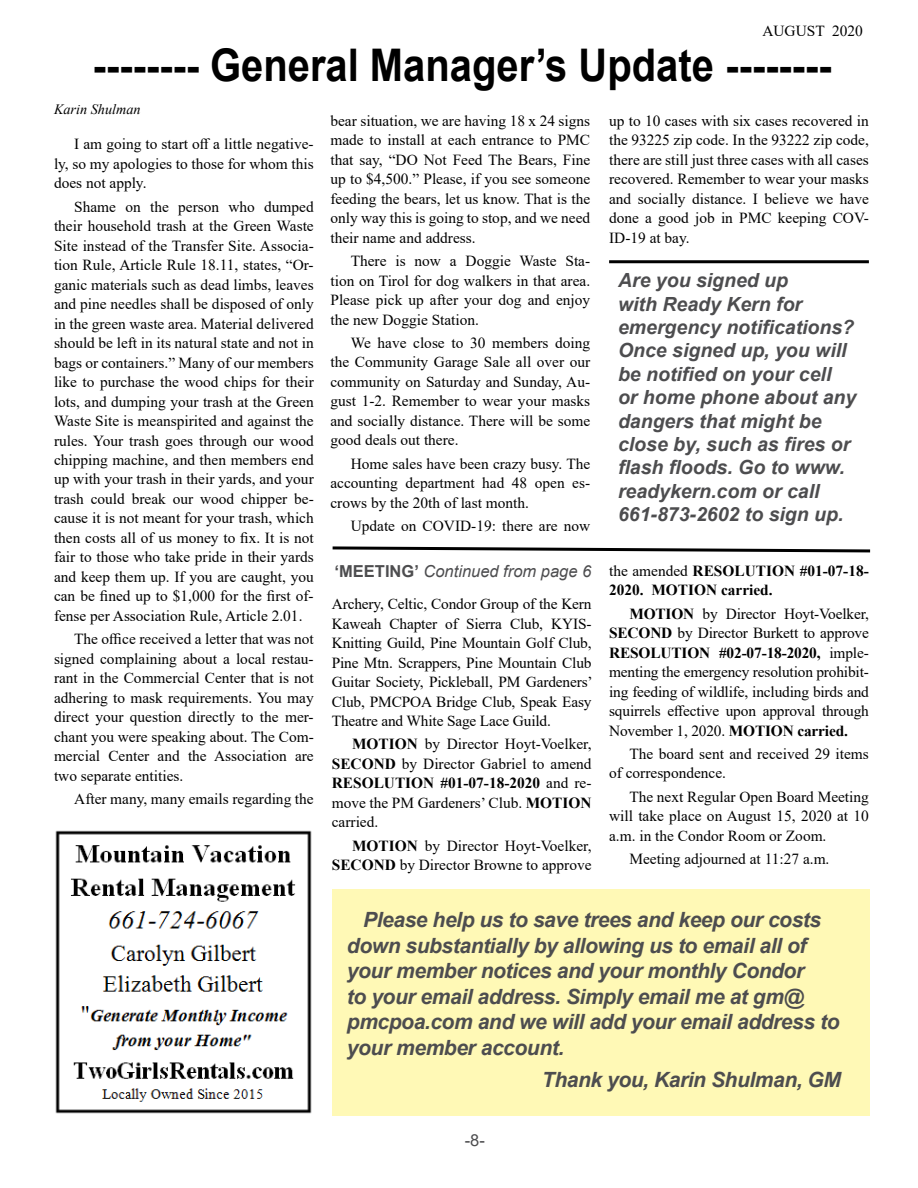
<style>
.page{position:relative;width:918px;height:1188px;background:#fff}
.page>*{position:absolute;margin:0;border:0;box-sizing:border-box;transform-origin:0 0}
.t1{font:700 45px "Arial";color:#000;scale:.89 1}
.t2{font:italic 700 21px/25.5px "Arial";letter-spacing:-.02em;color:#4d4d4f}
.t3{font:italic 700 19.5px/23.4px "Arial";color:#4d4d4f}
.t4{font:italic 16.5px "Arial";color:#4d4d4f}
.t5{font:16.5px "Arial";color:#4d4d4f}
.t6{font:15.3px/19.5px "Times New Roman";color:#000;text-align:justify}
.t7{font:700 15.3px/19.5px "Times New Roman";color:#000}
.t8{font:italic 14.25px "Times New Roman";color:#000}
.s1{font-weight:700;font-style:normal}
.s2{font-weight:700}
.s3{font-weight:400}
</style>
<div class="page">
<div style="left:333px;top:889px;width:537px;height:227px;background:#fff9b6"></div>
<svg style="left:332px;top:546px;width:539px;height:7px"></svg>
<hr style="left:609px;top:260px;width:260px;height:3px;background:#000">
<img style="left:55px;top:830px;width:257px;height:284px">
<p class="t6" style="left:762px;top:20px;width:102px">AUGUST 2020</p>
<h1 class="t1" style="left:93px;top:34px;width:832px">-------- General Manager’s Update --------</h1>
<p class="t8" style="left:54px;top:99px;width:88px">Karin Shulman</p>
<p class="t6" style="left:54px;top:134px;width:261px;text-indent:20px">I am going to start off a little negative&shy;ly, so my apologies to those for whom this does not apply.</p>
<p class="t6" style="left:54px;top:196px;width:261px;text-indent:20px">Shame on the person who dumped their household trash at the Green Waste Site instead of the Transfer Site. Associa&shy;tion Rule, Article Rule 18.11, states, “Or&shy;ganic materials such as dead limbs, leaves and pine needles shall be disposed of only in the green waste area. Material delivered should be left in its natural state and not in bags or containers.” Many of our members like to purchase the wood chips for their lots, and dumping your trash at the Green Waste Site is meanspirited and against the rules. Your trash goes through our wood chipping machine, and then members end up with your trash in their yards, and your trash could break our wood chipper be&shy;cause it is not meant for your trash, which then costs all of us money to fix. It is not fair to those who take pride in their yards and keep them up. If you are caught, you can be fined up to $1,000 for the first of&shy;fense per Association Rule, Article 2.01.</p>
<p class="t6" style="left:54px;top:629px;width:261px;text-indent:20px">The office received a letter that was not signed complaining about a local restau&shy;rant in the Commercial Center that is not adhering to mask requirements. You may direct your question directly to the mer&shy;chant you were speaking about. The Com&shy;mercial Center and the Association are two separate entities.</p>
<p class="t6" style="left:74px;top:789px;width:241px">After many, many emails regarding the</p>
<p class="t6" style="left:330px;top:110px;width:261px">bear situation, we are having 18 x 24 signs made to install at each entrance to PMC that say, “DO Not Feed The Bears, Fine up to $4,500.” Please, if you see someone feeding the bears, let us know. That is the only way this is going to stop, and we need their name and address.</p>
<p class="t6" style="left:330px;top:251px;width:261px;text-indent:20px">There is now a Doggie Waste Sta&shy;tion on Tirol for dog walkers in that area.<br>Please pick up after your dog and enjoy the new Doggie Station.</p>
<p class="t6" style="left:330px;top:332px;width:261px;text-indent:20px">We have close to 30 members doing the Community Garage Sale all over our community on Saturday and Sunday, Au&shy;gust 1-2. Remember to wear your masks and socially distance. There will be some good deals out there.</p>
<p class="t6" style="left:330px;top:453px;width:261px;text-indent:20px">Home sales have been crazy busy. The accounting department had 48 open es&shy;crows by the 20th of last month.</p>
<p class="t6" style="left:351px;top:516px;width:241px">Update on COVID-19: there are now</p>
<p class="t4" style="left:335px;top:561px;width:258px"><span class="s1">‘MEETING’</span> Continued from page 6</p>
<p class="t6" style="left:332px;top:594px;width:262px">Archery, Celtic, Condor Group of the Kern Kaweah Chapter of Sierra Club, KYIS-Knitting Guild, Pine Mountain Golf Club, Pine Mtn. Scrappers, Pine Mountain Club Guitar Society, Pickleball, PM Gardeners’ Club, PMCPOA Bridge Club, Speak Easy Theatre and White Sage Lace Guild.</p>
<p class="t6" style="left:332px;top:734px;width:261px;text-indent:20px"><span class="s2">MOTION</span> by Director Hoyt-Voelker, <span class="s2">SECOND</span> by Director Gabriel to amend <span class="s2">RESOLUTION #01-07-18-2020</span> and re&shy;move the PM Gardeners’ Club. <span class="s2">MOTION </span>carried.</p>
<p class="t6" style="left:332px;top:835px;width:261px;text-align:right"><span class="s2">MOTION</span> by Director Hoyt-Voelker,<br><span class="s2">SECOND</span> by Director Browne to approve</p>
<p class="t6" style="left:609px;top:110px;width:261px">up to 10 cases with six cases recovered in the 93225 zip code. In the 93222 zip code, there are still just three cases with all cases recovered. Remember to wear your masks and socially distance. I believe we have done a good job in PMC keeping COV-ID-19 at bay.</p>
<p class="t3" style="left:618px;top:269px;width:240px">Are you signed up<br>with Ready Kern for emergency notifications?<br>Once signed up, you will be notified on your cell<br>or home phone about any dangers that might be close by, such as fires or flash floods. Go to www. readykern.com or call<br>661-873-2602 to sign up.</p>
<p class="t7" style="left:609px;top:561px;width:261px"><span class="s3">the amended</span> RESOLUTION #01-07-18-<br>2020. MOTION carried.</p>
<p class="t6" style="left:609px;top:603px;width:261px;text-indent:20px"><span class="s2">MOTION</span> by Director Hoyt-Voelker, <span class="s2">SECOND</span> by Director Burkett to approve <span class="s2">RESOLUTION #02-07-18-2020,</span> imple&shy;menting the emergency resolution prohibit&shy;ing feeding of wildlife, including birds and squirrels effective upon approval through November 1, 2020. <span class="s2">MOTION carried.</span></p>
<p class="t6" style="left:609px;top:744px;width:261px;text-indent:20px">The board sent and received 29 items of correspondence.</p>
<p class="t6" style="left:609px;top:786px;width:261px;text-indent:20px">The next Regular Open Board Meeting will take place on August 15, 2020 at 10 a.m. in the Condor Room or Zoom.</p>
<p class="t6" style="left:629px;top:849px;width:202px">Meeting adjourned at 11:27 a.m.</p>
<p class="t2" style="left:347px;top:908px;width:494px;text-indent:16px">Please help us to save trees and keep our costs down substantially by allowing us to email all of your member notices and your monthly Condor<br>to your email address. Simply email me at gm@ pmcpoa.com and we will add your email address to your member account.</p>
<h2 class="t2" style="left:542px;top:1067px;width:301px">Thank you, Karin Shulman, GM</h2>
<p class="t5" style="left:465px;top:1129px;width:22px">-8-</p>
</div>
